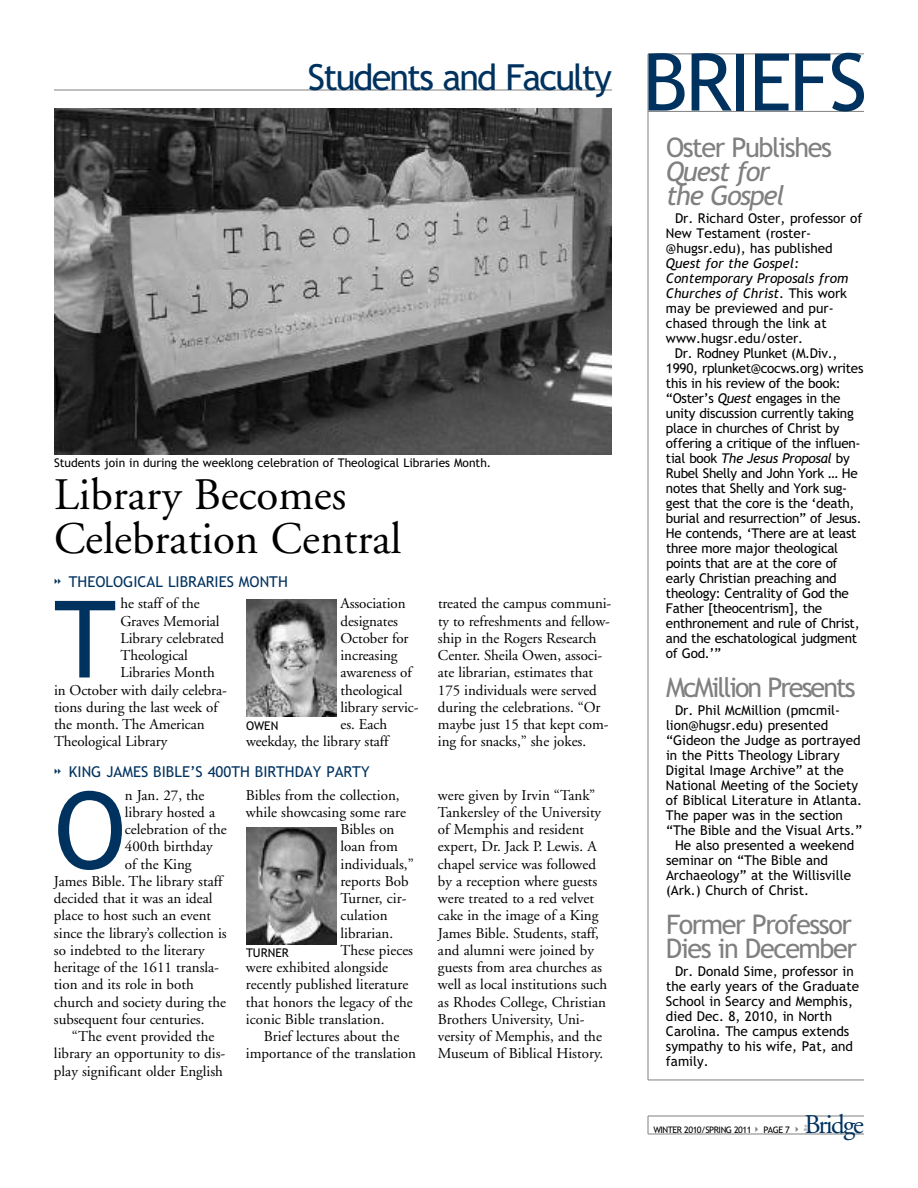
<style>
.page{position:relative;width:918px;height:1188px;background:#fff}
.page>*{position:absolute;margin:0;border:0;box-sizing:border-box;transform-origin:0 0}
.t1{font:107.1px "Trebuchet MS";color:#00325f}
.t2{font:79.5px "Trebuchet MS";letter-spacing:-.03em;color:#00325f}
.t3{font:45px/43.5px "Adobe Garamond";color:#000}
.t4{font:36px "Trebuchet MS";letter-spacing:-.05em;color:#00325f}
.t5{font:27px/24px "Trebuchet MS";letter-spacing:-.055em;color:#808080}
.t6{font:italic 27px/24px "Trebuchet MS";letter-spacing:-.05em;color:#808080}
.t7{font:27px "Trebuchet MS";letter-spacing:-.075em;color:#808080}
.t8{font:27px "Adobe Garamond";letter-spacing:-.065em;color:#00325f}
.t9{font:15px/17.2px "Adobe Garamond";color:#000}
.t10{font:15px "Trebuchet MS";color:#00325f}
.t11{font:13.5px/15px "Trebuchet MS";color:#000}
.t12{font:13.5px/15px "Trebuchet MS";letter-spacing:-.02em;color:#000}
.t13{font:12px "Trebuchet MS";color:#000}
.t14{font:9px "Trebuchet MS";letter-spacing:-.05em;color:#000}
.t15{font:4.5px "Trebuchet MS";color:#808080}
.s1{font-style:italic}
</style>
<div class="page">
<hr style="left:648px;top:1116px;width:216px;height:1px;background:#808080">
<hr style="left:648px;top:1134px;width:216px;height:1px;background:#808080">
<svg style="left:648px;top:1116px;width:1px;height:18px"></svg>
<hr style="left:648px;top:1080px;width:216px;height:1px;background:#808080">
<hr style="left:648px;top:54px;width:1px;height:1026px;background:#808080">
<hr style="left:54px;top:90px;width:558px;height:1px;background:#808080">
<hr style="left:648px;top:53px;width:216px;height:1px;background:#808080">
<hr style="left:648px;top:111px;width:216px;height:1px;background:#808080">
<img style="left:246px;top:599px;width:90px;height:117px">
<img style="left:246px;top:827px;width:90px;height:117px">
<img style="left:54px;top:108px;width:558px;height:346px">
<h3 class="t4" style="left:308px;top:56px;width:306px">Students and Faculty</h3>
<p class="t13" style="left:54px;top:456px;width:439px">Students join in during the weeklong celebration of Theological Libraries Month.</p>
<h3 class="t3" style="left:54px;top:477px;width:349px">Library Becomes<br>Celebration Central</h3>
<p class="t10" style="left:69px;top:573px;width:220px">THEOLOGICAL LIBRARIES MONTH</p>
<h1 class="t1" style="left:54px;top:578px;width:64px">T</h1>
<p class="t9" style="left:121px;top:596px;width:81px">he staff of the</p>
<p class="t9" style="left:121px;top:614px;width:101px">Graves Memorial</p>
<p class="t9" style="left:121px;top:631px;width:105px">Library celebrated</p>
<p class="t9" style="left:121px;top:648px;width:69px">Theological</p>
<p class="t9" style="left:121px;top:665px;width:96px">Libraries Month</p>
<p class="t9" style="left:54px;top:683px;width:175px">in October with daily celebra-</p>
<p class="t9" style="left:54px;top:700px;width:165px">tions during the last week of</p>
<p class="t9" style="left:54px;top:717px;width:152px">the month. The American</p>
<p class="t9" style="left:54px;top:734px;width:115px">Theological Library</p>
<p class="t9" style="left:340px;top:596px;width:67px">Association</p>
<p class="t9" style="left:340px;top:614px;width:59px">designates</p>
<p class="t9" style="left:341px;top:631px;width:70px">October for</p>
<p class="t9" style="left:340px;top:648px;width:59px">increasing</p>
<p class="t9" style="left:340px;top:665px;width:73px">awareness of</p>
<p class="t9" style="left:340px;top:683px;width:64px">theological</p>
<p class="t9" style="left:340px;top:700px;width:80px">library servic-</p>
<p class="t9" style="left:340px;top:717px;width:48px">es. Each</p>
<p class="t9" style="left:246px;top:734px;width:144px">weekday, the library staff</p>
<p class="t13" style="left:246px;top:718px;width:34px">OWEN</p>
<p class="t10" style="left:69px;top:764px;width:302px">KING JAMES BIBLE’S 400TH BIRTHDAY PARTY</p>
<h1 class="t1" style="left:54px;top:769px;width:74px">O</h1>
<p class="t9" style="left:125px;top:788px;width:81px">n Jan. 27, the</p>
<p class="t9" style="left:125px;top:805px;width:92px">library hosted a</p>
<p class="t9" style="left:125px;top:822px;width:103px">celebration of the</p>
<p class="t9" style="left:125px;top:839px;width:89px">400th birthday</p>
<p class="t9" style="left:125px;top:857px;width:68px">of the King</p>
<p class="t9" style="left:54px;top:874px;width:170px">James Bible. The library staff</p>
<p class="t9" style="left:54px;top:891px;width:160px">decided that it was an ideal</p>
<p class="t9" style="left:54px;top:908px;width:159px">place to host such an event</p>
<p class="t9" style="left:54px;top:926px;width:174px">since the library’s collection is</p>
<p class="t9" style="left:54px;top:943px;width:152px">so indebted to the literary</p>
<p class="t9" style="left:54px;top:960px;width:167px">heritage of the 1611 transla-</p>
<p class="t9" style="left:54px;top:977px;width:141px">tion and its role in both</p>
<p class="t9" style="left:54px;top:995px;width:174px">church and society during the</p>
<p class="t9" style="left:54px;top:1012px;width:152px">subsequent four centuries.</p>
<p class="t9" style="left:72px;top:1029px;width:144px">“The event provided the</p>
<p class="t9" style="left:54px;top:1046px;width:173px">library an opportunity to dis-</p>
<p class="t9" style="left:54px;top:1064px;width:171px">play significant older English</p>
<p class="t9" style="left:246px;top:788px;width:155px">Bibles from the collection,</p>
<p class="t9" style="left:246px;top:805px;width:161px">while showcasing some rare</p>
<p class="t9" style="left:340px;top:822px;width:56px">Bibles on</p>
<p class="t9" style="left:340px;top:839px;width:59px">loan from</p>
<p class="t9" style="left:340px;top:857px;width:75px">individuals,”</p>
<p class="t9" style="left:340px;top:874px;width:70px">reports Bob</p>
<p class="t9" style="left:340px;top:891px;width:68px">Turner, cir-</p>
<p class="t9" style="left:340px;top:908px;width:49px">culation</p>
<p class="t9" style="left:340px;top:926px;width:54px">librarian.</p>
<p class="t9" style="left:340px;top:943px;width:74px">These pieces</p>
<p class="t9" style="left:246px;top:960px;width:144px">were exhibited alongside</p>
<p class="t9" style="left:246px;top:977px;width:164px">recently published literature</p>
<p class="t9" style="left:246px;top:995px;width:168px">that honors the legacy of the</p>
<p class="t9" style="left:246px;top:1012px;width:140px">iconic Bible translation.</p>
<p class="t9" style="left:264px;top:1029px;width:137px">Brief lectures about the</p>
<p class="t9" style="left:246px;top:1046px;width:172px">importance of the translation</p>
<p class="t13" style="left:246px;top:946px;width:44px">TURNER</p>
<p class="t9" style="left:438px;top:596px;width:175px">treated the campus communi&shy;ty to refreshments and fellow&shy;ship in the Rogers Research<br>Center. Sheila Owen, associ&shy;ate librarian, estimates that<br>175 individuals were served during the celebrations. “Or maybe just 15 that kept com&shy;ing for snacks,” she jokes.</p>
<p class="t9" style="left:438px;top:788px;width:171px">were given by Irvin “Tank”<br>Tankersley of the University of Memphis and resident expert, Dr. Jack P. Lewis. A chapel service was followed by a reception where guests were treated to a red velvet cake in the image of a King<br>James Bible. Students, staff, and alumni were joined by guests from area churches as well as local institutions such as Rhodes College, Christian<br>Brothers University, Uni&shy;versity of Memphis, and the<br>Museum of Biblical History.</p>
<h2 class="t2" style="left:643px;top:37px;width:226px">BRIEFS</h2>
<h3 class="t5" style="left:666px;top:135px;width:168px">Oster Publishes</h3>
<h3 class="t6" style="left:666px;top:159px;width:120px">Quest for the Gospel</h3>
<p class="t11" style="left:666px;top:210px;width:198px;text-indent:9px">Dr. Richard Oster, professor of<br>New Testament (roster-@hugsr.edu), has published</p>
<p class="t11" style="left:666px;top:255px;width:184px"><span class="s1">Quest for the Gospel:<br>Contemporary Proposals from<br>Churches of Christ</span>. This work may be previewed and pur&shy;chased through the link at www.hugsr.edu/oster.</p>
<p class="t12" style="left:666px;top:345px;width:199px;text-indent:9px">Dr. Rodney Plunket (M.Div.,<br>1990, rplunket@cocws.org) writes this in his review of the book: “Oster’s <span class="s1">Quest</span> engages in the unity discussion currently taking place in churches of Christ by offering a critique of the influen&shy;tial book <span class="s1">The Jesus Proposal</span> by<br>Rubel Shelly and John York … He notes that Shelly and York sug&shy;gest that the core is the ‘death, burial and resurrection” of Jesus.<br>He contends, ‘There are at least three more major theological points that are at the core of early Christian preaching and theology: Centrality of God the<br>Father [theocentrism], the enthronement and rule of Christ, and the eschatological judgment of God.’”</p>
<h3 class="t7" style="left:666px;top:672px;width:191px">McMillion Presents</h3>
<p class="t11" style="left:675px;top:702px;width:167px">Dr. Phil McMillion (pmcmil-</p>
<p class="t11" style="left:666px;top:717px;width:164px">lion@hugsr.edu) presented</p>
<p class="t11" style="left:666px;top:732px;width:196px">“Gideon the Judge as portrayed</p>
<p class="t11" style="left:666px;top:747px;width:175px">in the Pitts Theology Library</p>
<p class="t11" style="left:666px;top:762px;width:179px">Digital Image Archive” at the</p>
<p class="t11" style="left:666px;top:777px;width:194px">National Meeting of the Society</p>
<p class="t11" style="left:666px;top:792px;width:198px">of Biblical Literature in Atlanta.</p>
<p class="t11" style="left:666px;top:807px;width:178px">The paper was in the section</p>
<p class="t11" style="left:666px;top:822px;width:198px">“The Bible and the Visual Arts.”</p>
<p class="t11" style="left:675px;top:837px;width:181px">He also presented a weekend</p>
<p class="t11" style="left:666px;top:852px;width:164px">seminar on “The Bible and</p>
<p class="t11" style="left:666px;top:867px;width:187px">Archaeology” at the Willisville</p>
<p class="t11" style="left:666px;top:882px;width:145px">(Ark.) Church of Christ.</p>
<h3 class="t5" style="left:666px;top:912px;width:193px">Former Professor<br>Dies in December</h3>
<p class="t11" style="left:666px;top:963px;width:195px;text-indent:9px">Dr. Donald Sime, professor in the early years of the Graduate<br>School in Searcy and Memphis, died Dec. 8, 2010, in North<br>Carolina. The campus extends sympathy to his wife, Pat, and family.</p>
<p class="t14" style="left:653px;top:1125px;width:100px">WINTER 2010/SPRING 2011</p>
<p class="t14" style="left:763px;top:1125px;width:28px">PAGE 7</p>
<h3 class="t8" style="left:804px;top:1114px;width:61px">Bridge</h3>
<p class="t15" style="left:803px;top:1131px;width:8px;rotate:-90deg">the</p>
</div>
